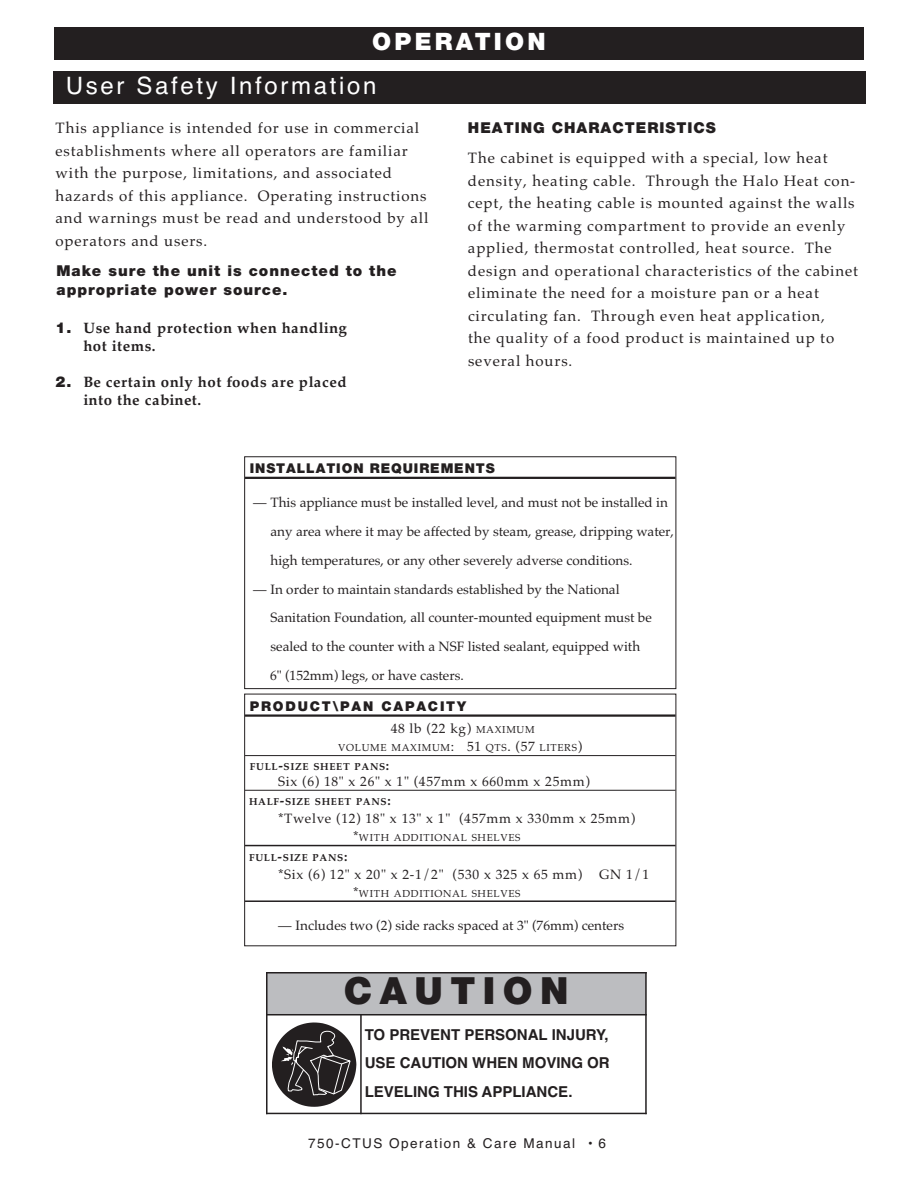
<style>
.page{position:relative;width:918px;height:1188px;background:#fff}
.page>*{position:absolute;margin:0;border:0;box-sizing:border-box;transform-origin:0 0}
.t1{font:900 37.5px "Helvetica Neue";letter-spacing:.2em;color:#231f20}
.t2{font:24px "Helvetica";letter-spacing:.11em;color:#fff}
.t3{font:900 24px "Helvetica Neue";letter-spacing:.135em;color:#fff}
.t4{font:15px/22.5px "Palatino";letter-spacing:.06em;color:#231f20}
.t5{font:700 15px/18px "Palatino";letter-spacing:.04em;color:#231f20}
.t6{font:900 15px/19.5px "Helvetica Neue";letter-spacing:.065em;color:#231f20}
.t7{font:700 15px/28.5px "Helvetica";color:#231f20;text-align:justify}
.t8{font:13.5px/28.8px "Palatino";color:#231f20}
.t9{font:13.5px "Palatino";letter-spacing:.05em;color:#231f20}
.t10{font:13.5px "Helvetica";letter-spacing:.11em;color:#231f20}
.t11{font:900 13.5px "Helvetica Neue";letter-spacing:.065em;color:#231f20}
.t12{font:900 13.5px "Helvetica Neue";letter-spacing:.135em;color:#231f20}
.t13{font:10.2px "Palatino";letter-spacing:.065em;color:#231f20}
.t14{font:10.2px "Palatino Bold TT";letter-spacing:.065em;color:#231f20}
.s1{font-family:"Helvetica Neue";font-weight:900}
.s2{font-size:10.2px}
.s3{font-size:13.5px}
</style>
<div class="page">
<div style="left:54px;top:27px;width:810px;height:33px;background:#231f20"></div>
<div style="left:53px;top:71px;width:813px;height:33px;background:#231f20"></div>
<div style="left:244px;top:456px;width:432px;height:233px;border:1px solid #231f20"></div>
<hr style="left:245px;top:477px;width:431px;height:2px;background:#231f20">
<hr style="left:245px;top:714px;width:431px;height:3px;background:#231f20">
<hr style="left:245px;top:755px;width:431px;height:1px;background:#231f20">
<hr style="left:245px;top:790px;width:431px;height:1px;background:#231f20">
<hr style="left:245px;top:845px;width:431px;height:1px;background:#231f20">
<hr style="left:245px;top:900px;width:431px;height:2px;background:#231f20">
<div style="left:266px;top:972px;width:380px;height:43px;background:#bcbdc0"></div>
<hr style="left:266px;top:972px;width:2px;height:142px;background:#231f20">
<hr style="left:360px;top:1014px;width:2px;height:100px;background:#231f20">
<hr style="left:645px;top:972px;width:2px;height:142px;background:#231f20">
<hr style="left:266px;top:972px;width:381px;height:2px;background:#231f20">
<hr style="left:266px;top:1014px;width:381px;height:1px;background:#231f20">
<hr style="left:266px;top:1113px;width:381px;height:1px;background:#231f20">
<svg style="left:272px;top:1023px;width:84px;height:84px"></svg>
<h2 class="t3" style="left:372px;top:33px;width:175px">OPERATION</h2>
<h2 class="t2" style="left:66px;top:71px;width:312px">User Safety Information</h2>
<p class="t4" style="left:55px;top:117px;width:375px">This appliance is intended for use in commercial establishments where all operators are familiar with the purpose, limitations, and associated hazards of this appliance. Operating instructions and warnings must be read and understood by all operators and users.</p>
<p class="t6" style="left:56px;top:262px;width:342px">Make sure the unit is connected to the appropriate power source.</p>
<p class="t5" style="left:83px;top:319px;width:265px;text-indent:-28px"><span class="s1">1.</span> Use hand protection when handling hot items.</p>
<p class="t5" style="left:83px;top:373px;width:265px;text-indent:-28px"><span class="s1">2.</span> Be certain only hot foods are placed into the cabinet.</p>
<p class="t6" style="left:468px;top:119px;width:249px">HEATING CHARACTERISTICS</p>
<p class="t4" style="left:468px;top:147px;width:392px">The cabinet is equipped with a special, low heat density, heating cable. Through the Halo Heat con&shy;cept, the heating cable is mounted against the walls of the warming compartment to provide an evenly applied, thermostat controlled, heat source. The design and operational characteristics of the cabinet eliminate the need for a moisture pan or a heat circulating fan. Through even heat application,<br>the quality of a food product is maintained up to several hours.</p>
<p class="t11" style="left:250px;top:464px;width:246px">INSTALLATION REQUIREMENTS</p>
<p class="t8" style="left:271px;top:488px;width:405px;text-indent:-17px">— This appliance must be installed level, and must not be installed in any area where it may be affected by steam, grease, dripping water, high temperatures, or any other severely adverse conditions.</p>
<p class="t8" style="left:270px;top:574px;width:383px;text-indent:-17px">— In order to maintain standards established by the National Sanitation Foundation, all counter-mounted equipment must be sealed to the counter with a NSF listed sealant, equipped with 6" (152mm) legs, or have casters.</p>
<p class="t12" style="left:250px;top:701px;width:218px">PRODUCT\PAN CAPACITY</p>
<p class="t8" style="left:391px;top:714px;width:146px">48 lb (22 kg) <span class="s2">MAXIMUM</span></p>
<p class="t13" style="left:338px;top:742px;width:245px">VOLUME MAXIMUM<span class="s3">: 51</span> QTS<span class="s3">. (57</span> LITERS<span class="s3">)</span></p>
<p class="t14" style="left:250px;top:761px;width:141px">FULL<span class="s3">-</span>SIZE SHEET PANS<span class="s3">:</span></p>
<p class="t9" style="left:278px;top:774px;width:313px">Six (6) 18" x 26" x 1" (457mm x 660mm x 25mm)</p>
<p class="t14" style="left:249px;top:796px;width:143px">HALF<span class="s3">-</span>SIZE SHEET PANS<span class="s3">:</span></p>
<p class="t9" style="left:278px;top:810px;width:359px">*Twelve (12) 18" x 13" x 1" (457mm x 330mm x 25mm)</p>
<p class="t13" style="left:353px;top:832px;width:169px"><span class="s3">*</span>WITH ADDITIONAL SHELVES</p>
<p class="t14" style="left:249px;top:851px;width:100px">FULL<span class="s3">-</span>SIZE PANS<span class="s3">:</span></p>
<p class="t9" style="left:278px;top:866px;width:373px">*Six (6) 12" x 20" x 2-1/2" (530 x 325 x 65 mm) GN 1/1</p>
<p class="t13" style="left:353px;top:887px;width:169px"><span class="s3">*</span>WITH ADDITIONAL SHELVES</p>
<p class="t8" style="left:278px;top:911px;width:347px">— Includes two (2) side racks spaced at 3" (76mm) centers</p>
<h1 class="t1" style="left:344px;top:977px;width:226px">CAUTION</h1>
<p class="t7" style="left:365px;top:1020px;width:247px">TO PREVENT PERSONAL INJURY, USE CAUTION WHEN MOVING OR LEVELING THIS APPLIANCE.</p>
<p class="t10" style="left:308px;top:1136px;width:300px">750-CTUS Operation &amp; Care Manual • 6</p>
</div>
